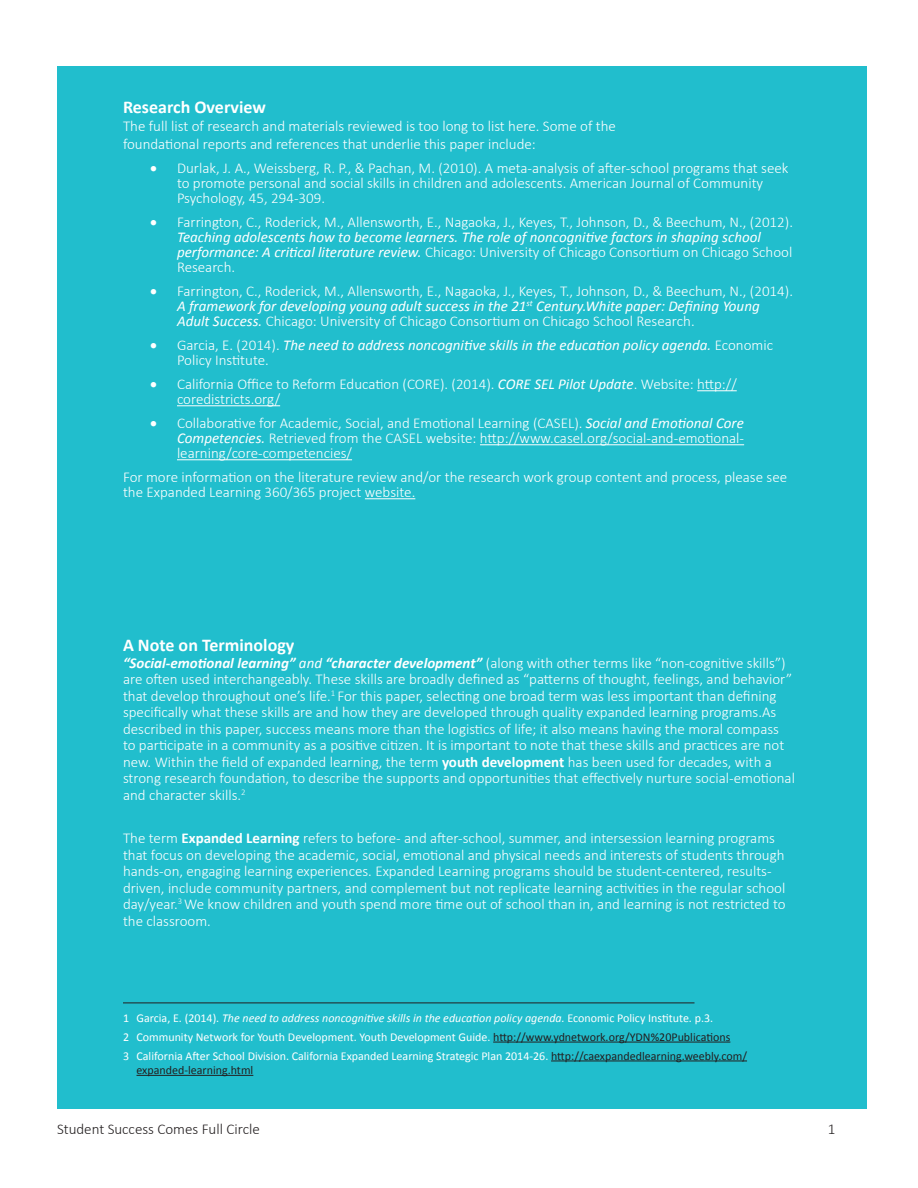
<style>
.page{position:relative;width:918px;height:1188px;background:#fff}
.page>*{position:absolute;margin:0;border:0;box-sizing:border-box;transform-origin:0 0}
.Sidebar_Head{font:700 18px "Calibri";color:#fff}
.Sidebar_Head-2{font:300 15px/15px "Calibri";color:#fff}
.Note_Copy_Last{font:300 15px/16.5px "Calibri";color:#fff}
.Acknowledgements_Bod{font:300 15px/15px "Calibri";color:#fff}
.t1{font:italic 15px/15px "Calibri";color:#fff}
.Body_Copy{font:300 15px "Calibri";color:#231f20}
.Footnote_Text{font:12px/14.4px "Calibri";color:#fff}
.Footnote_Text-2{font:italic 12px "Calibri";color:#fff}
.s1{font-weight:400;font-style:italic}
.s2{font-weight:300;font-style:normal}
.s3{font-weight:700;font-style:italic}
.s4{font-weight:700}
.s5{font-style:normal}
.s6{color:#231f20}
</style>
<div class="page">
<div style="left:57px;top:67px;width:810px;height:1042px;background:#21becd"></div>
<hr style="left:697px;top:390px;width:40px;height:1px;background:#fff">
<hr style="left:177px;top:405px;width:103px;height:1px;background:#fff">
<hr style="left:480px;top:444px;width:264px;height:1px;background:#fff">
<hr style="left:177px;top:459px;width:175px;height:1px;background:#fff">
<hr style="left:365px;top:498px;width:50px;height:1px;background:#fff">
<hr style="left:123px;top:1003px;width:571px;height:1px;background:#231f20">
<hr style="left:493px;top:1042px;width:237px;height:1px;background:#231f20">
<hr style="left:551px;top:1061px;width:196px;height:1px;background:#231f20">
<hr style="left:136px;top:1075px;width:117px;height:1px;background:#231f20">
<p class="Sidebar_Head" style="left:123px;top:95px;width:144px">Research Overview</p>
<p class="Sidebar_Head-2" style="left:123px;top:117px;width:495px;line-height:18px">The full list of research and materials reviewed is too long to list here. Some of the foundational reports and references that underlie this paper include:</p>
<p class="Sidebar_Head-2" style="left:177px;top:160px;width:613px;text-indent:-27px">• Durlak, J. A., Weissberg, R. P., &amp; Pachan, M. (2010). A meta-analysis of after-school programs that seek to promote personal and social skills in children and adolescents. American Journal of Community<br>Psychology, 45, 294-309.</p>
<p class="Sidebar_Head-2" style="left:177px;top:214px;width:618px;text-indent:-27px">• Farrington, C., Roderick, M., Allensworth, E., Nagaoka, J., Keyes, T., Johnson, D., &amp; Beechum, N., (2012).<br><span class="s1">Teaching adolescents how to become learners. The role of noncognitive factors in shaping school performance: A critical literature review.</span> Chicago: University of Chicago Consortium on Chicago School Research.</p>
<p class="Sidebar_Head-2" style="left:177px;top:283px;width:618px;text-indent:-27px">• Farrington, C., Roderick, M., Allensworth, E., Nagaoka, J., Keyes, T., Johnson, D., &amp; Beechum, N., (2014).<br><span class="s1">A framework for developing young adult success in the 21</span><sup>st</sup> <span class="s1">Century.White paper: Defining Young<br>Adult Success.</span> Chicago: University of Chicago Consortium on Chicago School Research.</p>
<p class="t1" style="left:177px;top:337px;width:598px;text-indent:-27px">• <span class="s2">Garcia, E. (2014).</span> The need to address noncognitive skills in the education policy agenda. <span class="s2">Economic<br>Policy Institute.</span></p>
<p class="Sidebar_Head-2" style="left:177px;top:376px;width:561px;text-indent:-27px">• California Office to Reform Education (CORE). (2014). <span class="s1">CORE SEL Pilot Update</span>. Website: http:// coredistricts.org/</p>
<p class="Sidebar_Head-2" style="left:177px;top:415px;width:569px;text-align:justify;text-indent:-27px">• Collaborative for Academic, Social, and Emotional Learning (CASEL). <span class="s1">Social and Emotional Core Competencies.</span> Retrieved from the CASEL website: http://www.casel.org/social-and-emotional&shy;learning/core-competencies/</p>
<p class="Acknowledgements_Bod" style="left:123px;top:469px;width:666px">For more information on the literature review and/or the research work group content and process, please see the Expanded Learning 360/365 project website.</p>
<p class="Sidebar_Head" style="left:123px;top:634px;width:173px">A Note on Terminology</p>
<p class="Sidebar_Head-2" style="left:123px;top:654px;width:674px;line-height:16.5px"><span class="s3">“Social-emotional learning”</span> <span class="s1">and</span> <span class="s3">“character development”</span> (along with other terms like “non-cognitive skills”) are often used interchangeably. These skills are broadly defined as “patterns of thought, feelings, and behavior” that develop throughout one’s life.<sup>1</sup> For this paper, selecting one broad term was less important than defining specifically what these skills are and how they are developed through quality expanded learning programs.As described in this paper, success means more than the logistics of life; it also means having the moral compass to participate in a community as a positive citizen. It is important to note that these skills and practices are not new. Within the field of expanded learning, the term <span class="s4">youth development</span> has been used for decades, with a strong research foundation, to describe the supports and opportunities that effectively nurture social-emotional and character skills.<sup>2</sup></p>
<p class="Note_Copy_Last" style="left:123px;top:830px;width:664px">The term <span class="s4">Expanded Learning</span> refers to before- and after-school, summer, and intersession learning programs that focus on developing the academic, social, emotional and physical needs and interests of students through hands-on, engaging learning experiences. Expanded Learning programs should be student-centered, results&shy;driven, include community partners, and complement but not replicate learning activities in the regular school day/year.<sup>3</sup> We know children and youth spend more time out of school than in, and learning is not restricted to the classroom.</p>
<p class="Footnote_Text-2" style="left:123px;top:1010px;width:592px"><span class="s5">1 Garcia, E. (2014).</span> The need to address noncognitive skills in the education policy agenda. <span class="s5">Economic Policy Institute. p.3.</span></p>
<p class="Footnote_Text" style="left:123px;top:1030px;width:609px">2 Community Network for Youth Development. Youth Development Guide. <span class="s6">http://www.ydnetwork.org/YDN%20Publications</span></p>
<p class="Footnote_Text" style="left:136px;top:1048px;width:612px;text-indent:-14px">3 California After School Division. California Expanded Learning Strategic Plan 2014-26. <span class="s6">http://caexpandedlearning.weebly.com/ expanded-learning.html</span></p>
<p class="Body_Copy" style="left:57px;top:1120px;width:204px">Student Success Comes Full Circle</p>
<p class="Body_Copy" style="left:828px;top:1120px;width:9px">1</p>
</div>
